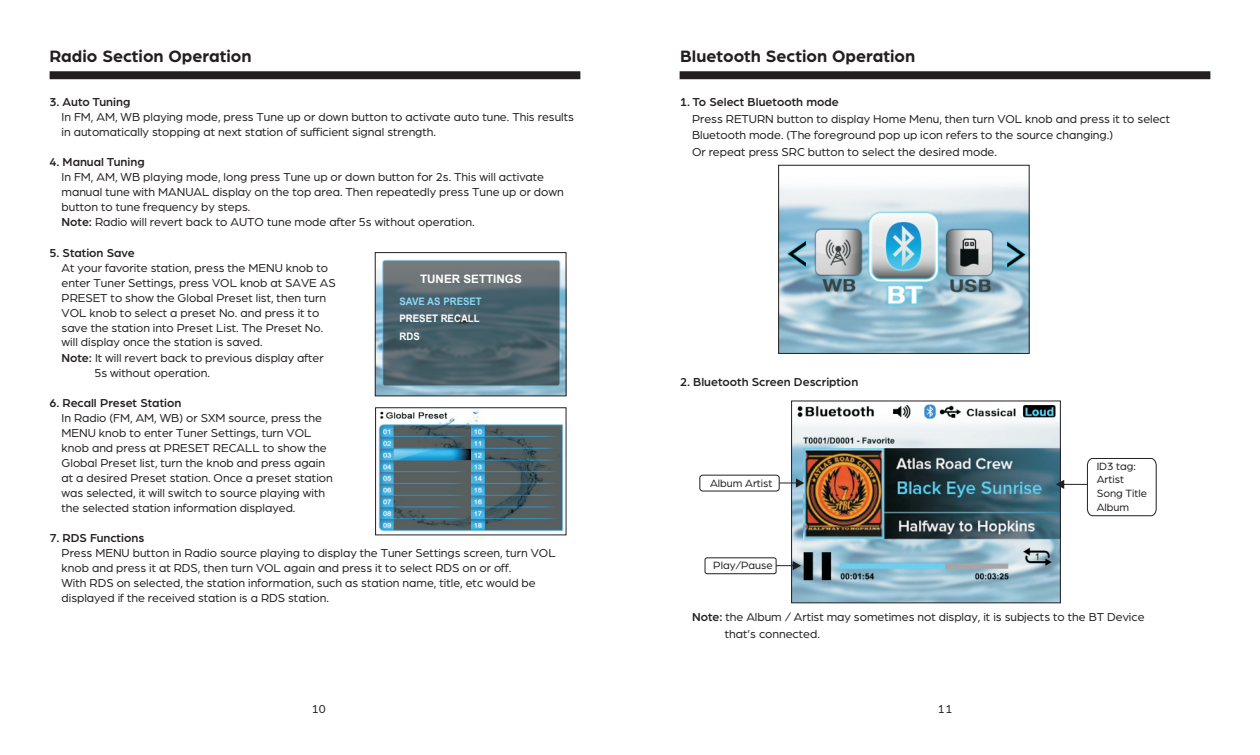
<style>
.page{position:relative;width:1260px;height:755px;background:#fff}
.page>*{position:absolute;margin:0;border:0;box-sizing:border-box;transform-origin:0 0}
.t1{font:700 17.5px "Arboria";color:#231f20}
.t2{font:12.25px/14.9px "Arboria";color:#231f20}
.t3{font:500 12.25px "Arboria";color:#231f20}
.t4{font:700 11.72px "Arial";color:#fff}
.t5{font:11.2px/13.7px "Arboria";color:#231f20}
.t6{font:700 10.33px/17.3px "Arial";color:#fff;scale:.93 1}
.t7{font:700 10.33px "Arial";color:#8dd7f7;scale:.93 1}
.s1{font-weight:500}
</style>
<div class="page">
<img style="left:793px;top:404px;width:266px;height:196px">
<div style="left:791px;top:400px;width:270px;height:202px;border:1px solid #231f20"></div>
<img style="left:378px;top:410px;width:186px;height:122px">
<img style="left:377px;top:259px;width:187px;height:135px">
<div style="left:375px;top:252px;width:191px;height:144px;border:1px solid #231f20"></div>
<div style="left:375px;top:407px;width:191px;height:127px;border:1px solid #231f20"></div>
<div style="left:705px;top:557px;width:72px;height:16px;border:1px solid #231f20;border-radius:2px"></div>
<img style="left:780px;top:185px;width:247px;height:166px">
<div style="left:778px;top:165px;width:251px;height:188px;border:1px solid #231f20"></div>
<svg style="left:1056px;top:457px;width:101px;height:59px"></svg>
<svg style="left:776px;top:560px;width:25px;height:10px"></svg>
<svg style="left:780px;top:478px;width:24px;height:9px"></svg>
<div style="left:699px;top:474px;width:81px;height:17px;border:1px solid #231f20;border-radius:3px"></div>
<div style="left:50px;top:71px;width:530px;height:8px;background:#231f20"></div>
<div style="left:680px;top:71px;width:530px;height:8px;background:#231f20"></div>
<h1 class="t1" style="left:50px;top:48px;width:204px">Radio Section Operation</h1>
<p class="t3" style="left:50px;top:96px;width:82px">3. Auto Tuning</p>
<p class="t2" style="left:62px;top:110px;width:514px">In FM, AM, WB playing mode, press Tune up or down button to activate auto tune. This results in automatically stopping at next station of sufficient signal strength.</p>
<p class="t3" style="left:50px;top:156px;width:97px">4. Manual Tuning</p>
<p class="t2" style="left:62px;top:170px;width:504px">In FM, AM, WB playing mode, long press Tune up or down button for 2s. This will activate manual tune with MANUAL display on the top area. Then repeatedly press Tune up or down button to tune frequency by steps.<br><span class="s1">Note:</span> Radio will revert back to AUTO tune mode after 5s without operation.</p>
<p class="t3" style="left:50px;top:247px;width:87px">5. Station Save</p>
<p class="t2" style="left:62px;top:260px;width:268px">At your favorite station, press the MENU knob to</p>
<p class="t2" style="left:62px;top:275px;width:276px">enter Tuner Settings, press VOL knob at SAVE AS PRESET to show the Global Preset list, then turn VOL knob to select a preset No. and press it to save the station into Preset List. The Preset No. will display once the station is saved.</p>
<p class="t4" style="left:420px;top:274px;width:103px">TUNER SETTINGS</p>
<p class="t7" style="left:399px;top:297px;width:90px">SAVE AS PRESET</p>
<p class="t6" style="left:399px;top:311px;width:88px">PRESET RECALL<br>RDS</p>
<p class="t2" style="left:94px;top:350px;width:231px;text-indent:-33px"><span class="s1">Note:</span> It will revert back to previous display after<br>5s without operation.</p>
<p class="t3" style="left:50px;top:397px;width:133px">6. Recall Preset Station</p>
<p class="t2" style="left:62px;top:440px;width:273px">knob and press at PRESET RECALL to show the Global Preset list, turn the knob and press again at a desired Preset station. Once a preset station was selected, it will switch to source playing with the selected station information displayed.</p>
<p class="t3" style="left:50px;top:531px;width:96px">7. RDS Functions</p>
<p class="t2" style="left:62px;top:575px;width:476px">With RDS on selected, the station information, such as station name, title, etc would be displayed if the received station is a RDS station.</p>
<p class="t2" style="left:62px;top:410px;width:262px">In Radio (FM, AM, WB) or SXM source, press the<br>MENU knob to enter Tuner Settings, turn VOL</p>
<p class="t2" style="left:62px;top:545px;width:496px">Press MENU button in Radio source playing to display the Tuner Settings screen, turn VOL knob and press it at RDS, then turn VOL again and press it to select RDS on or off.</p>
<p class="t2" style="left:312px;top:701px;width:15px">10</p>
<h1 class="t1" style="left:680px;top:48px;width:237px">Bluetooth Section Operation</h1>
<p class="t3" style="left:680px;top:96px;width:160px">1. To Select Bluetooth mode</p>
<p class="t2" style="left:692px;top:111px;width:480px;line-height:16.4px">Press RETURN button to display Home Menu, then turn VOL knob and press it to select<br>Bluetooth mode. (The foreground pop up icon refers to the source changing.)<br>Or repeat press SRC button to select the desired mode.</p>
<p class="t3" style="left:680px;top:376px;width:180px">2. Bluetooth Screen Description</p>
<p class="t5" style="left:710px;top:476px;width:64px">Album Artist</p>
<p class="t5" style="left:713px;top:558px;width:61px">Play/Pause</p>
<p class="t5" style="left:1097px;top:459px;width:41px">ID3 tag:</p>
<p class="t5" style="left:1097px;top:486px;width:52px">Song Title<br>Album</p>
<p class="t5" style="left:1097px;top:473px;width:29px">Artist</p>
<p class="t2" style="left:725px;top:609px;width:421px;line-height:16.4px;text-indent:-33px"><span class="s1">Note:</span> the Album / Artist may sometimes not display, it is subjects to the BT Device that’s connected.</p>
<p class="t2" style="left:938px;top:701px;width:16px">11</p>
</div>
